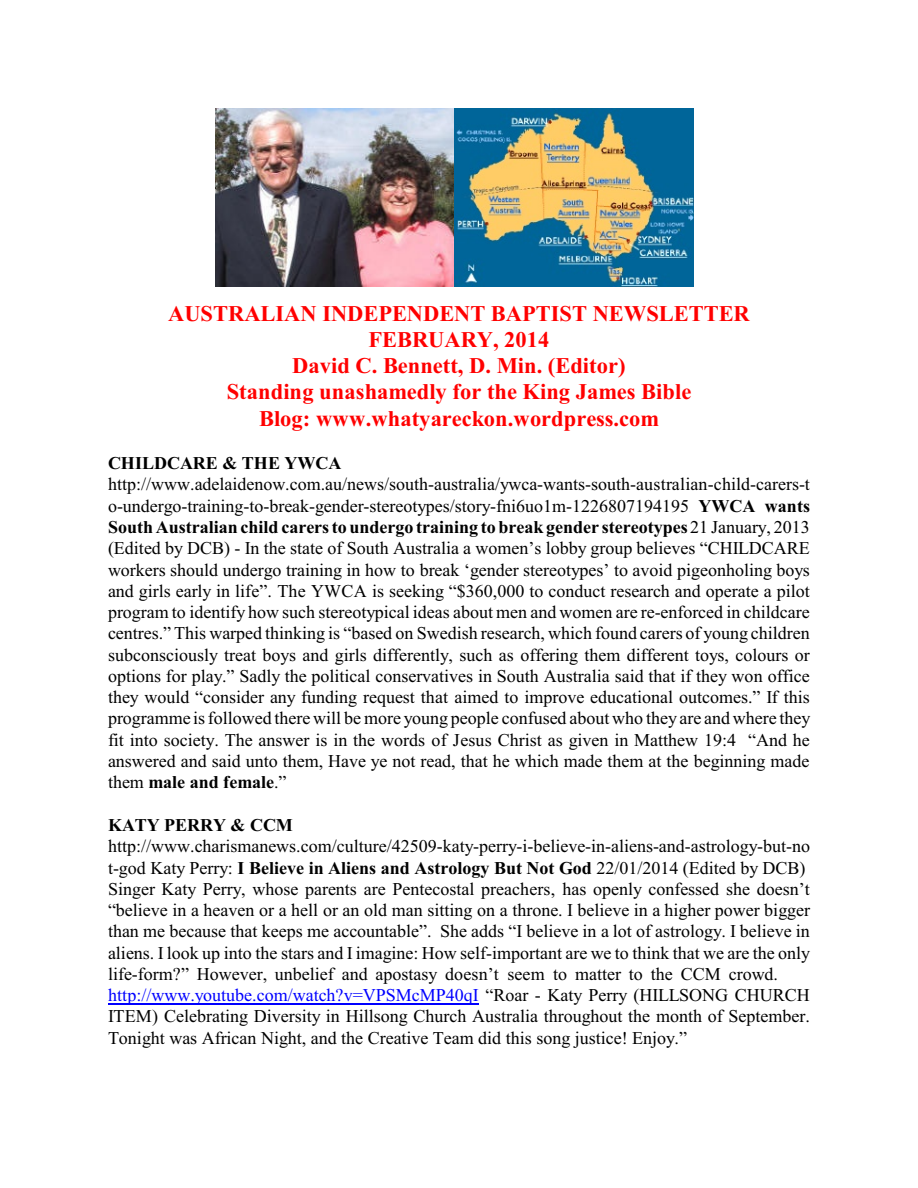
<style>
.page{position:relative;width:918px;height:1188px;background:#fff}
.page>*{position:absolute;margin:0;border:0;box-sizing:border-box;transform-origin:0 0}
.t1{font:700 22.5px/26.2px "Times New Roman";color:#f00;text-align:center}
.t2{font:18px/21.3px "Times New Roman";color:#000;text-align:justify}
.t3{font:700 18px "Times New Roman";color:#000}
.s1{font-weight:700}
.s2{color:#00f}
</style>
<div class="page">
<hr style="left:108px;top:1004px;width:371px;height:1px;background:#00f">
<img style="left:216px;top:109px;width:477px;height:178px">
<p class="t1" style="left:168px;top:302px;width:583px">AUSTRALIAN INDEPENDENT BAPTIST NEWSLETTER FEBRUARY, 2014<br>David C. Bennett, D. Min. (Editor)<br>Standing unashamedly for the King James Bible<br>Blog: www.whatyareckon.wordpress.com</p>
<p class="t3" style="left:108px;top:457px;width:235px">CHILDCARE &amp; THE YWCA</p>
<p class="t2" style="left:108px;top:475px;width:704px">http://www.adelaidenow.com.au/news/south-australia/ywca-wants-south-australian-child-carers-t o-undergo-training-to-break-gender-stereotypes/story-fni6uo1m-1226807194195 <span class="s1">YWCA wants South Australian child carers to undergo training to break gender stereotypes</span> 21 January, 2013 (Edited by DCB) - In the state of South Australia a women’s lobby group believes “CHILDCARE workers should undergo training in how to break ‘gender stereotypes’ to avoid pigeonholing boys and girls early in life”. The YWCA is seeking “$360,000 to conduct research and operate a pilot program to identify how such stereotypical ideas about men and women are re-enforced in childcare centres.” This warped thinking is “based on Swedish research, which found carers of young children subconsciously treat boys and girls differently, such as offering them different toys, colours or options for play.” Sadly the political conservatives in South Australia said that if they won office they would “consider any funding request that aimed to improve educational outcomes.” If this programme is followed there will be more young people confused about who they are and where they fit into society. The answer is in the words of Jesus Christ as given in Matthew 19:4 “And he answered and said unto them, Have ye not read, that he which made them at the beginning made them <span class="s1">male and female</span>.”</p>
<p class="t3" style="left:108px;top:819px;width:186px">KATY PERRY &amp; CCM</p>
<p class="t2" style="left:108px;top:837px;width:704px;text-align:left">http://www.charismanews.com/culture/42509-katy-perry-i-believe-in-aliens-and-astrology-but-no t-god Katy Perry: <span class="s1">I Believe in Aliens and Astrology But Not God</span> 22/01/2014 (Edited by DCB)<br>Singer Katy Perry, whose parents are Pentecostal preachers, has openly confessed she doesn’t “believe in a heaven or a hell or an old man sitting on a throne. I believe in a higher power bigger than me because that keeps me accountable”. She adds “I believe in a lot of astrology. I believe in aliens. I look up into the stars and I imagine: How self-important are we to think that we are the only life-form?” However, unbelief and apostasy doesn’t seem to matter to the CCM crowd. <span class="s2">http://www.youtube.com/watch?v=VPSMcMP40qI</span> “Roar - Katy Perry (HILLSONG CHURCH ITEM) Celebrating Diversity in Hillsong Church Australia throughout the month of September.<br>Tonight was African Night, and the Creative Team did this song justice! Enjoy.”</p>
</div>
